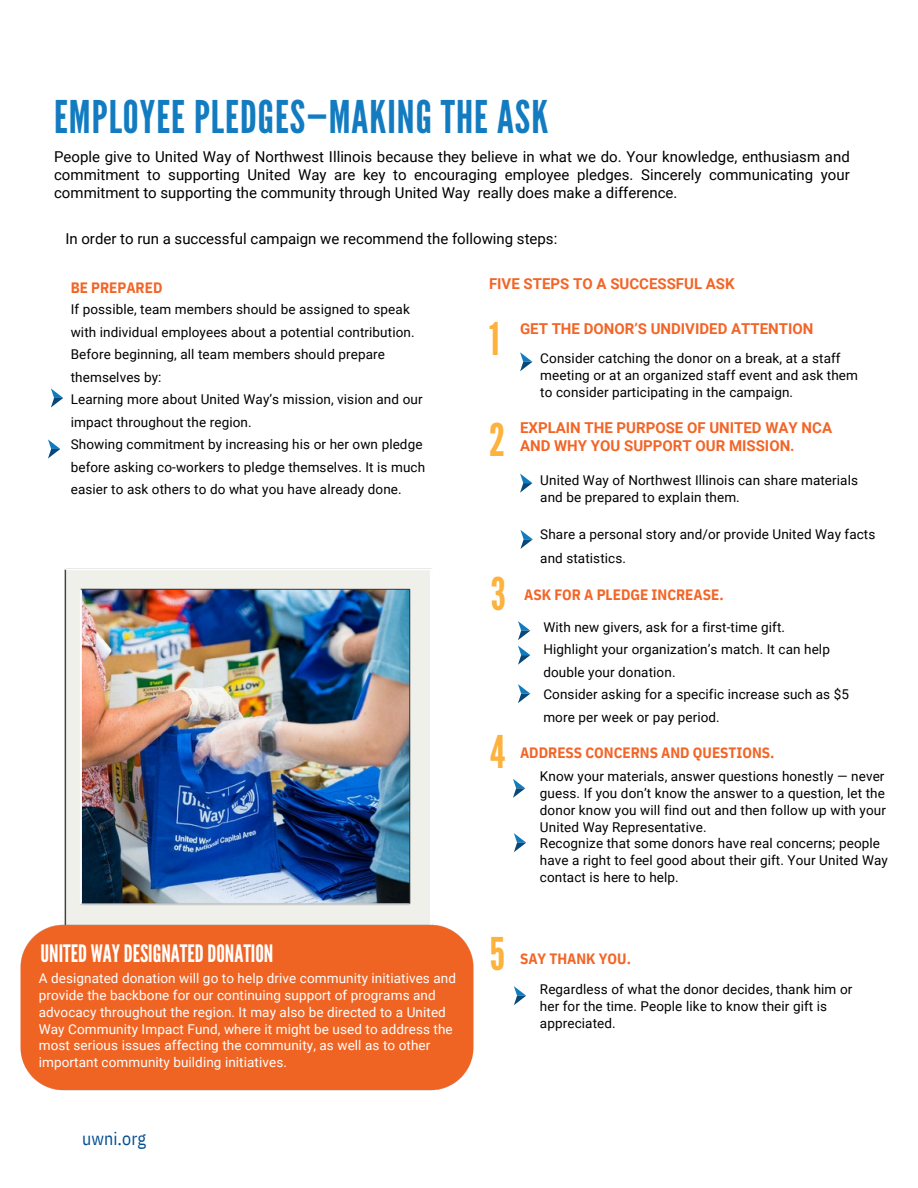
<style>
.page{position:relative;width:918px;height:1188px;background:#fff}
.page>*{position:absolute;margin:0;border:0;box-sizing:border-box;transform-origin:0 0}
.t1{font:45px "League Gothic";letter-spacing:.025em;color:#137cc1}
.t2{font:45px "League Gothic";color:#fcb23d}
.t3{font:24px "League Gothic";color:#fff}
.t4{font:18px "IBM Plex Sans Cond";letter-spacing:.005em;color:#004e95}
.t5{font:15px/18px "Roboto";color:#000;text-align:justify}
.t6{font:700 15px/18px "Roboto";color:#f26527}
.t7{font:700 15px "IBM Plex Sans Cond";color:#f26527}
.t8{font:13.5px/22.5px "Roboto";letter-spacing:.01em;color:#000}
.t9{font:13.5px/16.8px "Roboto";letter-spacing:.01em;color:#fff}
</style>
<div class="page">
<svg style="left:48px;top:439px;width:12px;height:20px"></svg>
<svg style="left:51px;top:388px;width:12px;height:20px"></svg>
<img style="left:20px;top:568px;width:454px;height:523px">
<svg style="left:518px;top:621px;width:12px;height:19px"></svg>
<svg style="left:518px;top:646px;width:12px;height:19px"></svg>
<svg style="left:520px;top:352px;width:12px;height:19px"></svg>
<svg style="left:520px;top:474px;width:12px;height:19px"></svg>
<svg style="left:520px;top:530px;width:13px;height:19px"></svg>
<svg style="left:518px;top:684px;width:12px;height:19px"></svg>
<svg style="left:513px;top:779px;width:12px;height:19px"></svg>
<svg style="left:514px;top:986px;width:12px;height:19px"></svg>
<svg style="left:514px;top:833px;width:12px;height:19px"></svg>
<p class="t1" style="left:54px;top:90px;width:496px">EMPLOYEE PLEDGES—MAKING THE ASK</p>
<p class="t5" style="left:54px;top:148px;width:797px">People give to United Way of Northwest Illinois because they believe in what we do. Your knowledge, enthusiasm and commitment to supporting United Way are key to encouraging employee pledges. Sincerely communicating your commitment to supporting the community through United Way really does make a difference.</p>
<h4 class="t5" style="left:65px;top:230px;width:493px">In order to run a successful campaign we recommend the following steps:</h4>
<p class="t7" style="left:71px;top:277px;width:93px">BE PREPARED</p>
<p class="t6" style="left:489px;top:275px;width:247px">FIVE STEPS TO A SUCCESSFUL ASK</p>
<p class="t6" style="left:520px;top:320px;width:295px">GET THE DONOR’S UNDIVIDED ATTENTION</p>
<h4 class="t8" style="left:71px;top:298px;width:345px">If possible, team members should be assigned to speak with individual employees about a potential contribution.<br>Before beginning, all team members should prepare themselves by:</h4>
<h1 class="t8" style="left:71px;top:388px;width:353px">Learning more about United Way’s mission, vision and our impact throughout the region.</h1>
<h4 class="t8" style="left:71px;top:433px;width:356px">Showing commitment by increasing his or her own pledge before asking co-workers to pledge themselves. It is much easier to ask others to do what you have already done.</h4>
<p class="t2" style="left:489px;top:313px;width:12px">1</p>
<p class="t8" style="left:540px;top:350px;width:319px;line-height:16.8px">Consider catching the donor on a break, at a staff meeting or at an organized staff event and ask them to consider participating in the campaign.</p>
<p class="t2" style="left:489px;top:414px;width:18px">2</p>
<h4 class="t6" style="left:520px;top:419px;width:314px">EXPLAIN THE PURPOSE OF UNITED WAY NCA<br>AND WHY YOU SUPPORT OUR MISSION.</h4>
<p class="t8" style="left:540px;top:472px;width:319px;line-height:16.8px">United Way of Northwest Illinois can share materials and be prepared to explain them.</p>
<h4 class="t8" style="left:540px;top:523px;width:337px;line-height:23.7px">Share a personal story and/or provide United Way facts and statistics.</h4>
<p class="t3" style="left:40px;top:940px;width:234px">UNITED WAYDESIGNATEDDONATION</p>
<p class="t9" style="left:39px;top:970px;width:419px">A designated donation will go to help drive community initiatives and provide the backbone for our continuing support of programs and advocacy throughout the region. It may also be directed to a United Way Community Impact Fund, where it might be used to address the most serious issues affecting the community, as well as to other important community building initiatives.</p>
<p class="t4" style="left:82px;top:1126px;width:66px">uwni.org</p>
<p class="t2" style="left:491px;top:568px;width:17px">3</p>
<p class="t2" style="left:490px;top:726px;width:17px">4</p>
<h2 class="t7" style="left:524px;top:585px;width:201px">ASK FOR A PLEDGE INCREASE.</h2>
<h4 class="t8" style="left:543px;top:616px;width:307px">With new givers, ask for a first-time gift.<br>Highlight your organization’s match. It can help double your donation.<br>Consider asking for a specific increase such as $5 more per week or pay period.</h4>
<p class="t7" style="left:520px;top:743px;width:256px">ADDRESS CONCERNS AND QUESTIONS.</p>
<p class="t8" style="left:540px;top:768px;width:348px;line-height:16.8px;text-align:justify">Know your materials, answer questions honestly — never guess. If you don’t know the answer to a question, let the donor know you will find out and then follow up with your United Way Representative.</p>
<p class="t8" style="left:540px;top:835px;width:350px;line-height:16.8px">Recognize that some donors have real concerns; people have a right to feel good about their gift. Your United Way contact is here to help.</p>
<h4 class="t2" style="left:490px;top:928px;width:17px">5</h4>
<p class="t7" style="left:520px;top:948px;width:112px">SAY THANK YOU.</p>
<p class="t8" style="left:540px;top:981px;width:314px;line-height:16.8px">Regardless of what the donor decides, thank him or her for the time. People like to know their gift is appreciated.</p>
</div>
